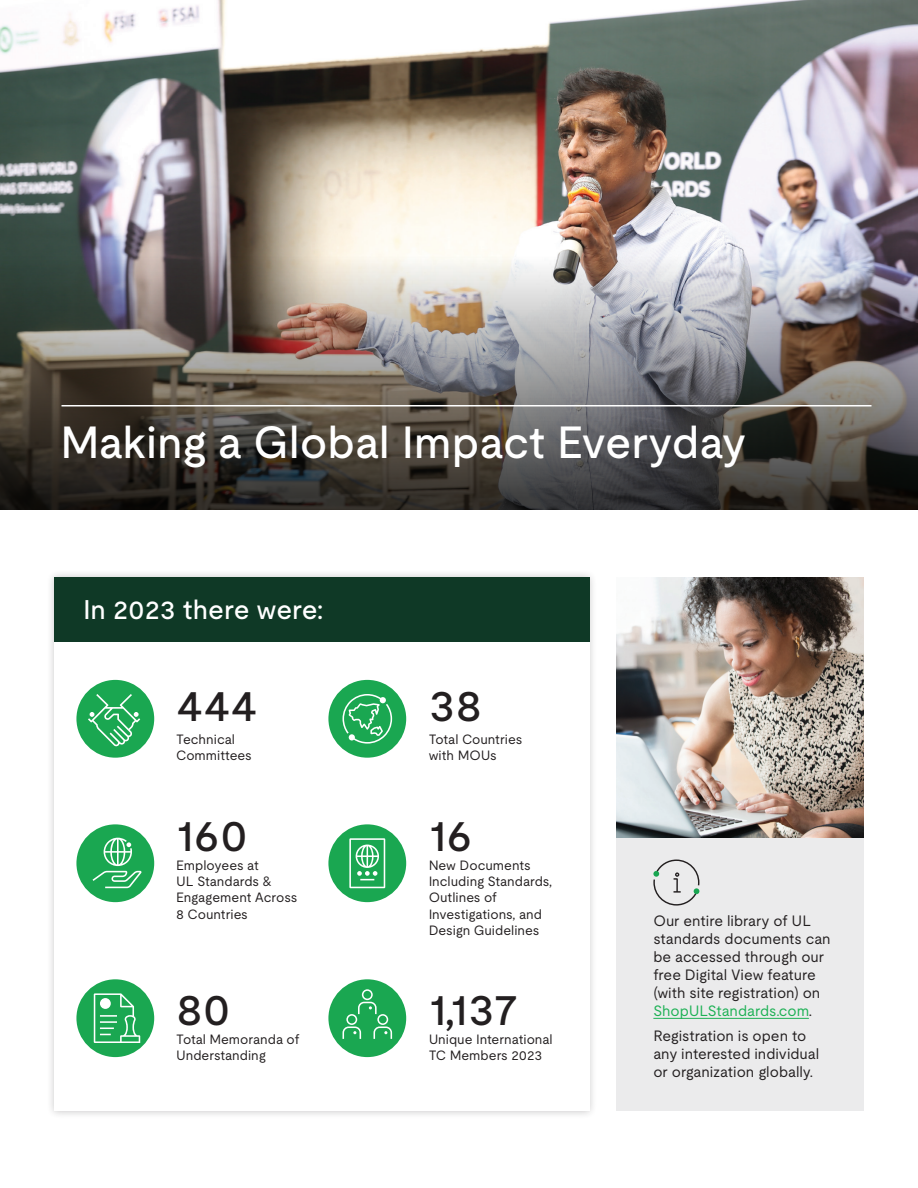
<style>
.page{position:relative;width:918px;height:1188px;background:#fff}
.page>*{position:absolute;margin:0;border:0;box-sizing:border-box;transform-origin:0 0}
.t1{font:500 45px "UL Moderat";color:#fff}
.t2{font:500 45px "UL Moderat";color:#231f20}
.t3{font:500 27px "UL Moderat";color:#fff}
.t4{font:15px/18px "UL Moderat";color:#231f20}
.t5{font:13.5px/16.2px "UL Moderat";color:#231f20}
.s1{color:#1db155}
</style>
<div class="page">
<div style="left:46px;top:570px;width:552px;height:549px;background:#231f20;opacity:.25"></div>
<div style="left:54px;top:578px;width:536px;height:533px;background:#fff"></div>
<div style="left:54px;top:578px;width:536px;height:64px;background:#0f3926"></div>
<img style="left:0;top:0;width:918px;height:256px">
<img style="left:0;top:256px;width:918px;height:254px">
<hr style="left:62px;top:405px;width:810px;height:1px;background:#fff">
<div style="left:76px;top:680px;width:78px;height:78px;background:#1aa751;border-radius:50%"></div>
<div style="left:617px;top:578px;width:247px;height:533px;background:#ebebec"></div>
<hr style="left:653px;top:1018px;width:156px;height:1px;background:#1db155">
<img style="left:617px;top:578px;width:247px;height:260px">
<div style="left:328px;top:680px;width:78px;height:78px;background:#1aa751;border-radius:50%"></div>
<div style="left:76px;top:824px;width:78px;height:78px;background:#1aa751;border-radius:50%"></div>
<div style="left:328px;top:824px;width:78px;height:78px;background:#1aa751;border-radius:50%"></div>
<div style="left:76px;top:979px;width:78px;height:78px;background:#1aa751;border-radius:50%"></div>
<div style="left:328px;top:979px;width:78px;height:78px;background:#1aa751;border-radius:50%"></div>
<svg style="left:653px;top:859px;width:47px;height:47px"></svg>
<svg style="left:343px;top:989px;width:49px;height:50px"></svg>
<svg style="left:88px;top:694px;width:52px;height:52px"></svg>
<svg style="left:93px;top:838px;width:48px;height:50px"></svg>
<svg style="left:343px;top:694px;width:49px;height:50px"></svg>
<svg style="left:349px;top:838px;width:36px;height:50px"></svg>
<svg style="left:94px;top:993px;width:46px;height:50px"></svg>
<h1 class="t1" style="left:60px;top:407px;width:688px">Making a Global Impact Everyday</h1>
<h2 class="t3" style="left:83px;top:588px;width:242px">In 2023 there were:</h2>
<h1 class="t2" style="left:176px;top:670px;width:83px">444</h1>
<h1 class="t2" style="left:429px;top:670px;width:55px">38</h1>
<p class="t5" style="left:176px;top:731px;width:77px">Technical<br>Committees</p>
<p class="t5" style="left:429px;top:731px;width:95px">Total Countries with MOUs</p>
<h1 class="t2" style="left:176px;top:800px;width:73px">160</h1>
<h1 class="t2" style="left:429px;top:800px;width:45px">16</h1>
<p class="t5" style="left:176px;top:857px;width:123px">Employees at<br>UL Standards &amp;<br>Engagement Across<br>8 Countries</p>
<h1 class="t2" style="left:176px;top:974px;width:56px">80</h1>
<p class="t5" style="left:176px;top:1031px;width:125px">Total Memoranda of<br>Understanding</p>
<p class="t5" style="left:429px;top:857px;width:125px">New Documents<br>Including Standards,<br>Outlines of<br>Investigations, and<br>Design Guidelines</p>
<h1 class="t2" style="left:429px;top:974px;width:91px">1,137</h1>
<p class="t5" style="left:429px;top:1031px;width:126px">Unique International<br>TC Members 2023</p>
<p class="t4" style="left:653px;top:912px;width:179px">Our entire library of UL standards documents can be accessed through our free Digital View feature (with site registration) on<br><span class="s1">ShopULStandards.com</span>.</p>
<p class="t4" style="left:653px;top:1027px;width:167px">Registration is open to any interested individual or organization globally.</p>
</div>
